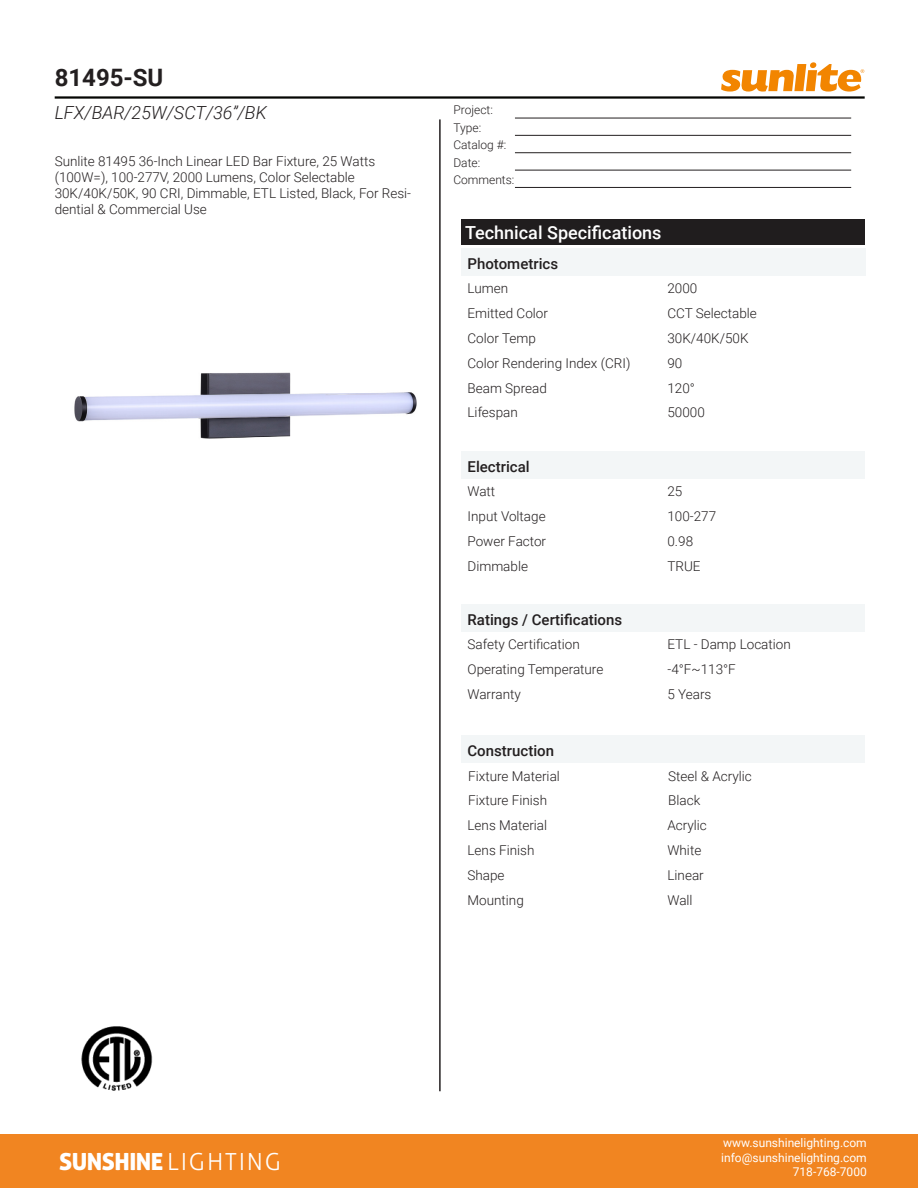
<style>
.page{position:relative;width:918px;height:1188px;background:#fff}
.page>*{position:absolute;margin:0;border:0;box-sizing:border-box;transform-origin:0 0}
.t1{font:700 24px "Roboto";color:#231f20}
.t2{font:23.55px "Aller Display";letter-spacing:-.025em;color:#fff}
.t3{font:500 18px "Roboto";color:#fff}
.t4{font:italic 300 18px "Roboto";color:#231f20}
.t5{font:500 15px "Roboto";color:#231f20}
.t6{font:300 13.5px/16.2px "Roboto";color:#231f20}
.t7{font:12px "Roboto";color:#fff}
.t8{font:300 12px "Roboto";color:#231f20}
.s1{font-family:"Aller";font-weight:300}
</style>
<div class="page">
<hr style="left:55px;top:96px;width:810px;height:3px;background:#040503">
<hr style="left:439px;top:119px;width:2px;height:972px;background:#231f20">
<hr style="left:515px;top:118px;width:336px;height:1px;background:#231f20">
<hr style="left:515px;top:135px;width:336px;height:1px;background:#231f20">
<hr style="left:515px;top:152px;width:336px;height:1px;background:#231f20">
<hr style="left:515px;top:170px;width:336px;height:1px;background:#231f20">
<hr style="left:515px;top:187px;width:336px;height:1px;background:#231f20">
<div style="left:461px;top:219px;width:404px;height:26px;background:#201d1e"></div>
<div style="left:462px;top:249px;width:404px;height:27px;background:#f3f6f7"></div>
<div style="left:462px;top:604px;width:403px;height:28px;background:#f3f6f7"></div>
<div style="left:462px;top:736px;width:403px;height:27px;background:#f3f6f7"></div>
<div style="left:462px;top:452px;width:403px;height:27px;background:#f3f6f7"></div>
<svg style="left:721px;top:62px;width:143px;height:30px"></svg>
<div style="left:1px;top:1134px;width:917px;height:54px;background:#f18521"></div>
<img style="left:74px;top:372px;width:343px;height:67px">
<img style="left:81px;top:1026px;width:72px;height:65px">
<p class="t1" style="left:55px;top:61px;width:110px">81495-SU</p>
<p class="t4" style="left:55px;top:100px;width:214px">LFX/BAR/25W/SCT/36”/BK</p>
<p class="t8" style="left:453px;top:102px;width:41px">Project:</p>
<p class="t8" style="left:453px;top:119px;width:29px">Type:</p>
<p class="t8" style="left:453px;top:136px;width:54px">Catalog #:</p>
<p class="t8" style="left:453px;top:154px;width:28px">Date:</p>
<p class="t8" style="left:453px;top:171px;width:63px">Comments:</p>
<p class="t6" style="left:55px;top:152px;width:358px">Sunlite 81495 36-Inch Linear LED Bar Fixture, 25 Watts (100W=), 100-277V, 2000 Lumens, Color Selectable 30K/40K/50K, 90 CRI, Dimmable, ETL Listed, Black, For Resi&shy;dential &amp; Commercial Use</p>
<p class="t3" style="left:465px;top:220px;width:198px">Technical Specifications</p>
<p class="t5" style="left:468px;top:253px;width:92px">Photometrics</p>
<p class="t6" style="left:468px;top:280px;width:42px">Lumen</p>
<p class="t6" style="left:667px;top:280px;width:31px">2000</p>
<p class="t6" style="left:468px;top:330px;width:70px">Color Temp</p>
<p class="t6" style="left:667px;top:330px;width:83px">30K/40K/50K</p>
<p class="t6" style="left:468px;top:379px;width:81px">Beam Spread</p>
<p class="t6" style="left:667px;top:379px;width:29px">120°</p>
<p class="t6" style="left:468px;top:305px;width:82px">Emitted Color</p>
<p class="t6" style="left:667px;top:305px;width:91px">CCT Selectable</p>
<p class="t6" style="left:468px;top:354px;width:164px">Color Rendering Index (CRI)</p>
<p class="t6" style="left:667px;top:354px;width:16px">90</p>
<p class="t6" style="left:468px;top:404px;width:52px">Lifespan</p>
<p class="t6" style="left:667px;top:404px;width:39px">50000</p>
<p class="t5" style="left:468px;top:456px;width:64px">Electrical</p>
<p class="t6" style="left:468px;top:483px;width:29px">Watt</p>
<p class="t6" style="left:667px;top:483px;width:16px">25</p>
<p class="t6" style="left:468px;top:533px;width:80px">Power Factor</p>
<p class="t6" style="left:667px;top:533px;width:27px">0.98</p>
<p class="t6" style="left:468px;top:508px;width:80px">Input Voltage</p>
<p class="t6" style="left:667px;top:508px;width:50px">100-277</p>
<p class="t6" style="left:468px;top:557px;width:62px">Dimmable</p>
<p class="t6" style="left:667px;top:557px;width:35px">TRUE</p>
<p class="t5" style="left:468px;top:609px;width:156px">Ratings / Certifications</p>
<p class="t6" style="left:468px;top:636px;width:114px">Safety Certification</p>
<p class="t6" style="left:667px;top:636px;width:125px">ETL - Damp Location</p>
<p class="t6" style="left:468px;top:661px;width:137px">Operating Temperature</p>
<p class="t6" style="left:667px;top:661px;width:70px">-4°F~113°F</p>
<p class="t6" style="left:468px;top:685px;width:55px">Warranty</p>
<p class="t6" style="left:667px;top:685px;width:46px">5 Years</p>
<p class="t5" style="left:468px;top:740px;width:88px">Construction</p>
<p class="t6" style="left:468px;top:768px;width:93px">Fixture Material</p>
<p class="t6" style="left:668px;top:768px;width:85px">Steel &amp; Acrylic</p>
<p class="t6" style="left:468px;top:817px;width:81px">Lens Material</p>
<p class="t6" style="left:667px;top:817px;width:41px">Acrylic</p>
<p class="t6" style="left:468px;top:866px;width:39px">Shape</p>
<p class="t6" style="left:667px;top:866px;width:38px">Linear</p>
<p class="t6" style="left:468px;top:792px;width:80px">Fixture Finish</p>
<p class="t6" style="left:668px;top:792px;width:34px">Black</p>
<p class="t6" style="left:468px;top:841px;width:68px">Lens Finish</p>
<p class="t6" style="left:667px;top:841px;width:35px">White</p>
<p class="t2" style="left:59px;top:1147px;width:223px">SUNSHINE <span class="s1">LIGHTING</span></p>
<p class="t6" style="left:468px;top:891px;width:58px">Mounting</p>
<p class="t6" style="left:667px;top:891px;width:27px">Wall</p>
<p class="t7" style="left:723px;top:1135px;width:145px">www.sunshinelighting.com</p>
<p class="t7" style="left:721px;top:1149px;width:147px">info@sunshinelighting.com</p>
<p class="t7" style="left:793px;top:1163px;width:76px">718-768-7000</p>
</div>
